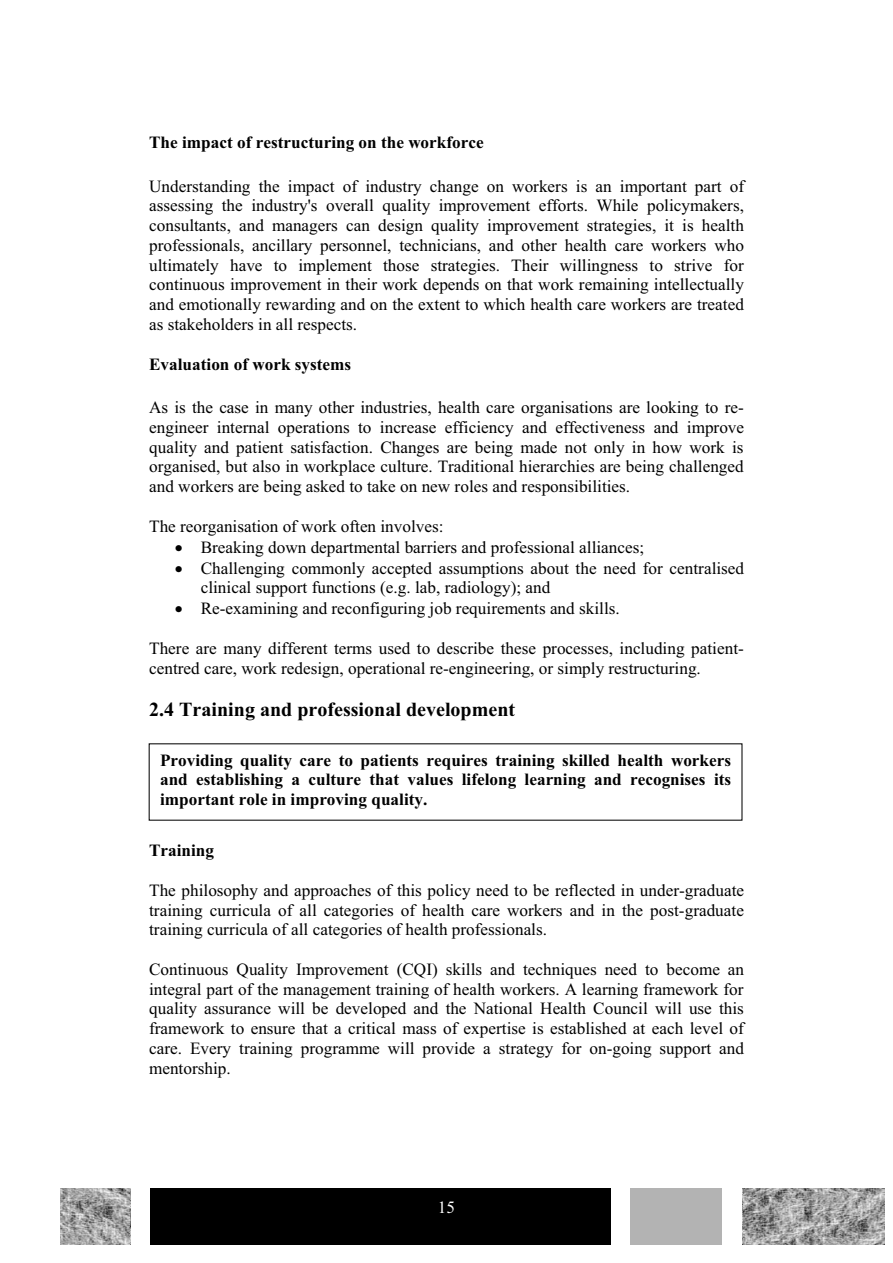
<style>
.page{position:relative;width:893px;height:1263px;background:#fff}
.page>*{position:absolute;margin:0;border:0;box-sizing:border-box;transform-origin:0 0}
.t1{font:700 19.95px "Times New Roman";color:#000}
.t2{font:17.1px/19.8px "Times New Roman";color:#000;text-align:justify}
.t3{font:700 17.1px/20px "Times New Roman";color:#000;text-align:justify}
.t4{font:17.1px "Times New Roman";color:#fff}
</style>
<div class="page">
<svg style="left:742px;top:1188px;width:142px;height:57px"></svg>
<div style="left:630px;top:1188px;width:91px;height:57px;background:#b3b3b3"></div>
<div style="left:150px;top:1188px;width:460px;height:57px;background:#000"></div>
<svg style="left:61px;top:1188px;width:69px;height:57px"></svg>
<p class="t3" style="left:149px;top:134px;width:336px">The impact of restructuring on the workforce</p>
<p class="t2" style="left:149px;top:178px;width:596px">Understanding the impact of industry change on workers is an important part of assessing the industry's overall quality improvement efforts. While policymakers, consultants, and managers can design quality improvement strategies, it is health professionals, ancillary personnel, technicians, and other health care workers who ultimately have to implement those strategies. Their willingness to strive for continuous improvement in their work depends on that work remaining intellectually and emotionally rewarding and on the extent to which health care workers are treated as stakeholders in all respects.</p>
<p class="t3" style="left:149px;top:356px;width:204px">Evaluation of work systems</p>
<p class="t2" style="left:149px;top:399px;width:596px">As is the case in many other industries, health care organisations are looking to re&shy;engineer internal operations to increase efficiency and effectiveness and improve quality and patient satisfaction. Changes are being made not only in how work is organised, but also in workplace culture. Traditional hierarchies are being challenged and workers are being asked to take on new roles and responsibilities.</p>
<p class="t2" style="left:201px;top:517px;width:545px;line-height:20.7px;text-align:left;text-indent:-52px">The reorganisation of work often involves:<br>Breaking down departmental barriers and professional alliances;<br>Challenging commonly accepted assumptions about the need for centralised clinical support functions (e.g. lab, radiology); and<br>Re-examining and reconfiguring job requirements and skills.</p>
<p class="t2" style="left:149px;top:640px;width:596px">There are many different terms used to describe these processes, including patient&shy;centred care, work redesign, operational re-engineering, or simply restructuring.</p>
<p class="t1" style="left:149px;top:703px;width:367px">2.4 Training and professional development</p>
<p class="t3" style="left:160px;top:752px;width:572px">Providing quality care to patients requires training skilled health workers and establishing a culture that values lifelong learning and recognises its important role in improving quality.</p>
<p class="t3" style="left:149px;top:843px;width:66px">Training</p>
<p class="t2" style="left:149px;top:882px;width:596px">The philosophy and approaches of this policy need to be reflected in under-graduate training curricula of all categories of health care workers and in the post-graduate training curricula of all categories of health professionals.</p>
<p class="t2" style="left:149px;top:961px;width:596px">Continuous Quality Improvement (CQI) skills and techniques need to become an integral part of the management training of health workers. A learning framework for quality assurance will be developed and the National Health Council will use this framework to ensure that a critical mass of expertise is established at each level of care. Every training programme will provide a strategy for on-going support and mentorship.</p>
<p class="t4" style="left:438px;top:1197px;width:19px">15</p>
</div>
